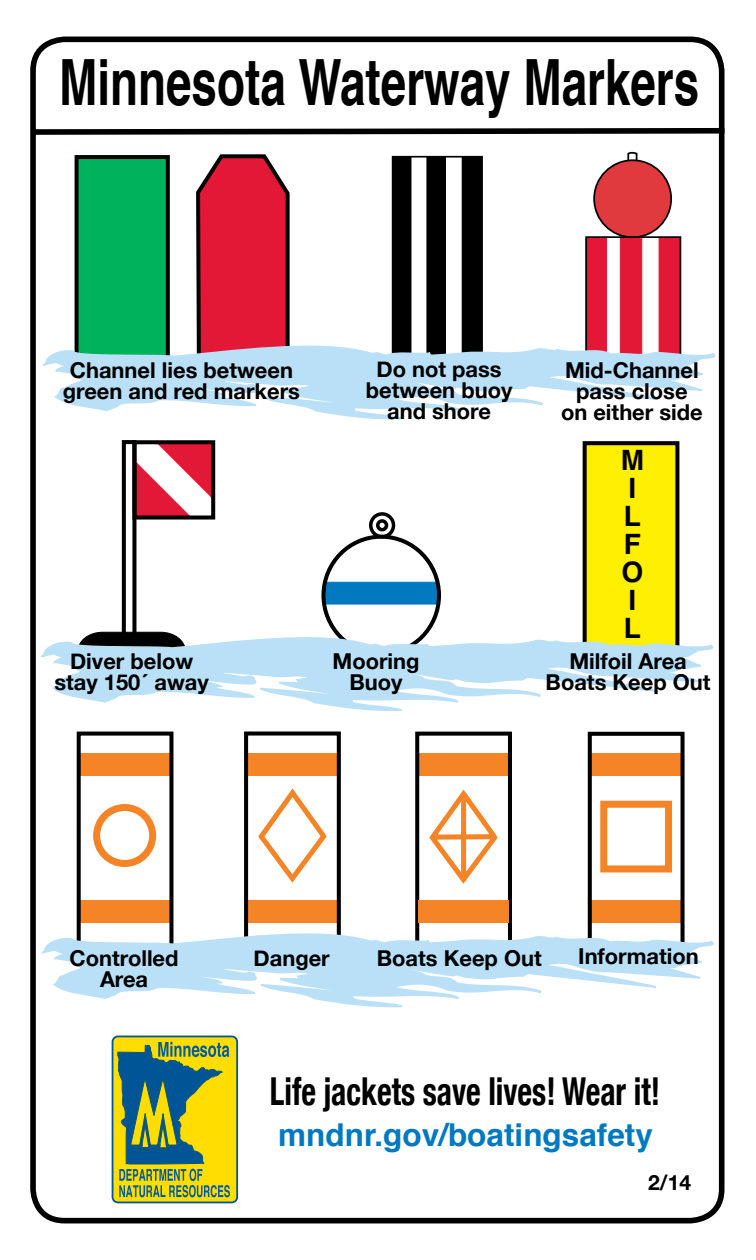
<style>
.page{position:relative;width:756px;height:1260px;background:#fff}
.page>*{position:absolute;margin:0;border:0;box-sizing:border-box;transform-origin:0 0}
.t1{font:700 63.7px "Helvetica";color:#000;scale:.72 1}
.t2{font:700 condensed 38.5px "Helvetica Neue";color:#000;scale:.82 1}
.t3{font:700 31.5px "Helvetica";color:#0079c1}
.t4{font:700 28px/28px "Helvetica";color:#000}
.t5{font:700 21.7px "Helvetica Neue";color:#000}
.t6{font:700 21px "Helvetica Neue";color:#000}
.s1{font-family:"Arial";font-size:22.05px}
</style>
<div class="page">
<div style="left:591px;top:900px;width:91px;height:22px;background:#f58427"></div>
<div style="left:591px;top:753px;width:91px;height:23px;background:#f58427"></div>
<div style="left:418px;top:754px;width:91px;height:22px;background:#f58427"></div>
<div style="left:415px;top:732px;width:97px;height:222px;border:4px solid #000"></div>
<svg style="left:429px;top:789px;width:69px;height:95px"></svg>
<div style="left:588px;top:732px;width:97px;height:223px;border:4px solid #000"></div>
<div style="left:600px;top:801px;width:72px;height:71px;border:7px solid #f58427"></div>
<svg style="left:76px;top:731px;width:265px;height:201px"></svg>
<div style="left:418px;top:900px;width:91px;height:23px;background:#f58427"></div>
<svg style="left:196px;top:154px;width:94px;height:190px"></svg>
<div style="left:75px;top:155px;width:95px;height:219px;background:#00b25a;border:4px solid #000"></div>
<div style="left:392px;top:157px;width:19px;height:210px;background:#000"></div>
<div style="left:462px;top:157px;width:20px;height:211px;background:#000"></div>
<div style="left:427px;top:157px;width:18px;height:210px;background:#000"></div>
<div style="left:427px;top:157px;width:19px;height:210px;border:1px solid #000"></div>
<div style="left:392px;top:156px;width:91px;height:212px;border:2px solid #000"></div>
<svg style="left:627px;top:151px;width:11px;height:8px"></svg>
<div style="left:594px;top:160px;width:77px;height:77px;background:#e03a3e;border-radius:50%"></div>
<div style="left:593px;top:159px;width:79px;height:79px;border:2px solid #000;border-radius:50%"></div>
<div style="left:586px;top:237px;width:21px;height:137px;background:#e31837"></div>
<div style="left:659px;top:237px;width:22px;height:137px;background:#e31837"></div>
<div style="left:620px;top:237px;width:22px;height:137px;background:#e31837;border:1px solid #e31837"></div>
<div style="left:585px;top:236px;width:96px;height:138px;border:2px solid #000"></div>
<div style="left:122px;top:440px;width:14px;height:222px;border:4px solid #000"></div>
<svg style="left:87px;top:632px;width:90px;height:4px"></svg>
<svg style="left:137px;top:441px;width:79px;height:79px"></svg>
<div style="left:132px;top:440px;width:83px;height:80px;border:4px solid #000"></div>
<div style="left:325px;top:582px;width:112px;height:22px;background:#0079c1;border:1px solid #0079c1"></div>
<svg style="left:367px;top:512px;width:30px;height:25px"></svg>
<div style="left:321px;top:535px;width:120px;height:121px;border:4px solid #000;border-radius:50%"></div>
<div style="left:585px;top:443px;width:92px;height:219px;background:#ffef00"></div>
<div style="left:583px;top:441px;width:96px;height:223px;border:4px solid #000"></div>
<svg style="left:43px;top:344px;width:672px;height:76px"></svg>
<svg style="left:41px;top:636px;width:673px;height:75px"></svg>
<div style="left:113px;top:1036px;width:124px;height:166px;background:#fd0;border-radius:5px"></div>
<div style="left:112px;top:1036px;width:126px;height:167px;border:2px solid #005596;border-radius:5px"></div>
<svg style="left:117px;top:1042px;width:113px;height:155px"></svg>
<svg style="left:41px;top:932px;width:673px;height:76px"></svg>
<div style="left:30px;top:37px;width:694px;height:1186px;border:6px solid #000;border-radius:32px"></div>
<svg style="left:30px;top:125px;width:695px;height:13px"></svg>
<p class="t1" style="left:59px;top:31px;width:890px">Minnesota Waterway Markers</p>
<p class="t5" style="left:70px;top:353px;width:225px">Channel lies between</p>
<p class="t5" style="left:63px;top:374px;width:238px">green and red markers</p>
<p class="t5" style="left:70px;top:644px;width:125px">Diver below</p>
<p class="t5" style="left:54px;top:665px;width:156px">stay 150<span class="s1">´</span> away</p>
<p class="t5" style="left:377px;top:352px;width:127px">Do not pass</p>
<p class="t5" style="left:366px;top:373px;width:148px">between buoy</p>
<p class="t5" style="left:387px;top:394px;width:105px">and shore</p>
<p class="t5" style="left:333px;top:644px;width:89px">Mooring</p>
<p class="t5" style="left:350px;top:665px;width:55px">Buoy</p>
<p class="t5" style="left:565px;top:353px;width:135px">Mid-Channel</p>
<p class="t5" style="left:576px;top:374px;width:113px">pass close</p>
<p class="t5" style="left:561px;top:395px;width:143px">on either side</p>
<p class="t4" style="left:621px;top:446px;width:25px">M<br>I<br>L<br>F<br>O<br>I<br>L</p>
<p class="t5" style="left:569px;top:644px;width:119px">Milfoil Area</p>
<p class="t5" style="left:546px;top:665px;width:166px">Boats Keep Out</p>
<p class="t5" style="left:70px;top:942px;width:110px">Controlled</p>
<p class="t5" style="left:100px;top:963px;width:50px">Area</p>
<p class="t5" style="left:254px;top:942px;width:78px">Danger</p>
<p class="t5" style="left:377px;top:942px;width:166px">Boats Keep Out</p>
<p class="t5" style="left:578px;top:939px;width:122px">Information</p>
<p class="t2" style="left:270px;top:1060px;width:478px">Life jackets save lives! Wear it!</p>
<p class="t3" style="left:278px;top:1110px;width:376px">mndnr.gov/boatingsafety</p>
<p class="t6" style="left:648px;top:1166px;width:44px">2/14</p>
</div>
